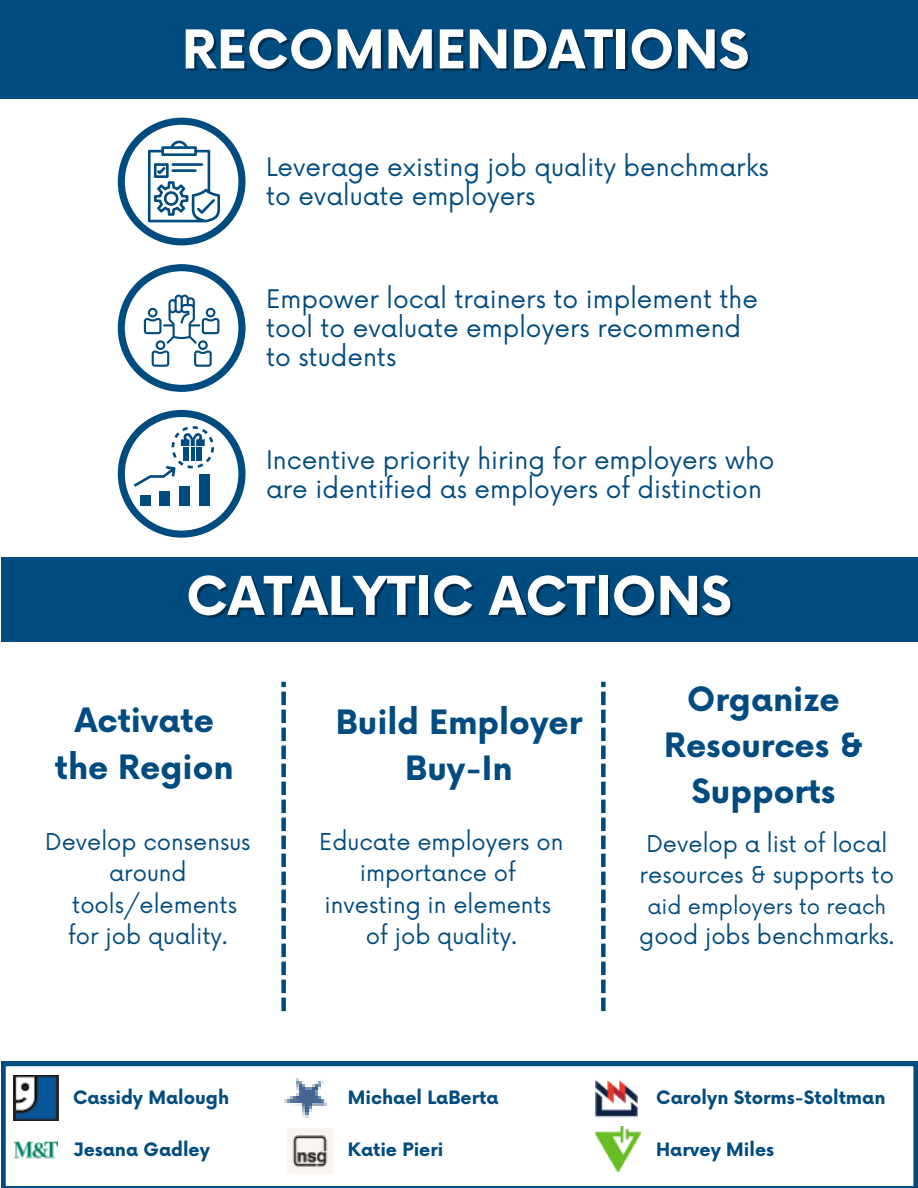
<style>
.page{position:relative;width:918px;height:1188px;background:#fff}
.page>*{position:absolute;margin:0;border:0;box-sizing:border-box;transform-origin:0 0}
.t1{font:700 52.05px "Now";color:#fff}
.t2{font:700 32.7px/46.2px "Now";color:#004b80;text-align:center}
.t3{font:24.9px/29.2px "Now";color:#004b80}
.t4{font:22.65px "Now";color:#004b80}
.t5{font:21.15px "Now";color:#004b80}
.t6{font:700 18px "Now";color:#004b80}
</style>
<div class="page">
<div style="left:0;top:0;width:918px;height:98px;background:#004b80"></div>
<svg style="left:1px;top:1062px;width:917px;height:126px"></svg>
<img style="left:595px;top:1126px;width:45px;height:45px">
<img style="left:13px;top:1075px;width:45px;height:45px">
<img style="left:15px;top:1128px;width:42px;height:43px">
<img style="left:281px;top:1075px;width:49px;height:49px">
<img style="left:595px;top:1077px;width:43px;height:43px">
<img style="left:288px;top:1129px;width:45px;height:45px">
<svg style="left:118px;top:118px;width:128px;height:127px"></svg>
<svg style="left:118px;top:264px;width:128px;height:128px"></svg>
<svg style="left:118px;top:410px;width:128px;height:128px"></svg>
<div style="left:1px;top:557px;width:917px;height:84px;background:#004b80"></div>
<svg style="left:281px;top:682px;width:5px;height:329px"></svg>
<svg style="left:601px;top:682px;width:5px;height:329px"></svg>
<p class="t1" style="left:182px;top:22px;width:569px">RECOMMENDATIONS</p>
<p class="t3" style="left:266px;top:153px;width:504px">Leverage existing job quality benchmarks to evaluate employers</p>
<p class="t3" style="left:266px;top:285px;width:494px">Empower local trainers to implement the tool to evaluate employers recommend to students</p>
<p class="t3" style="left:266px;top:446px;width:510px">Incentive priority hiring for employers who are identified as employers of distinction</p>
<p class="t1" style="left:186px;top:568px;width:547px">CATALYTIC ACTIONS</p>
<p class="t2" style="left:55px;top:700px;width:180px">Activate the Region</p>
<p class="t2" style="left:336px;top:701px;width:248px">Build Employer<br>Buy-In</p>
<p class="t4" style="left:45px;top:829px;width:207px">Develop consensus</p>
<p class="t4" style="left:109px;top:860px;width:79px">around</p>
<p class="t4" style="left:72px;top:892px;width:167px">tools/elements</p>
<p class="t4" style="left:68px;top:923px;width:161px">for job quality.</p>
<p class="t4" style="left:319px;top:829px;width:246px">Educate employers on</p>
<p class="t4" style="left:360px;top:860px;width:158px">importance of</p>
<p class="t4" style="left:325px;top:892px;width:228px">investing in elements</p>
<p class="t4" style="left:366px;top:923px;width:153px">of job quality.</p>
<p class="t2" style="left:664px;top:678px;width:200px">Organize<br>Resources &amp;<br>Supports</p>
<p class="t4" style="left:646px;top:831px;width:242px">Develop a list of local</p>
<p class="t4" style="left:640px;top:862px;width:256px">resources &amp; supports to</p>
<p class="t5" style="left:647px;top:894px;width:240px">aid employers to reach</p>
<p class="t4" style="left:639px;top:923px;width:257px">good jobs benchmarks.</p>
<p class="t6" style="left:73px;top:1088px;width:158px">Cassidy Malough</p>
<p class="t6" style="left:73px;top:1140px;width:138px">Jesana Gadley</p>
<p class="t6" style="left:348px;top:1088px;width:152px">Michael LaBerta</p>
<p class="t6" style="left:656px;top:1088px;width:231px">Carolyn Storms-Stoltman</p>
<p class="t6" style="left:348px;top:1140px;width:97px">Katie Pieri</p>
<p class="t6" style="left:656px;top:1140px;width:119px">Harvey Miles</p>
</div>
